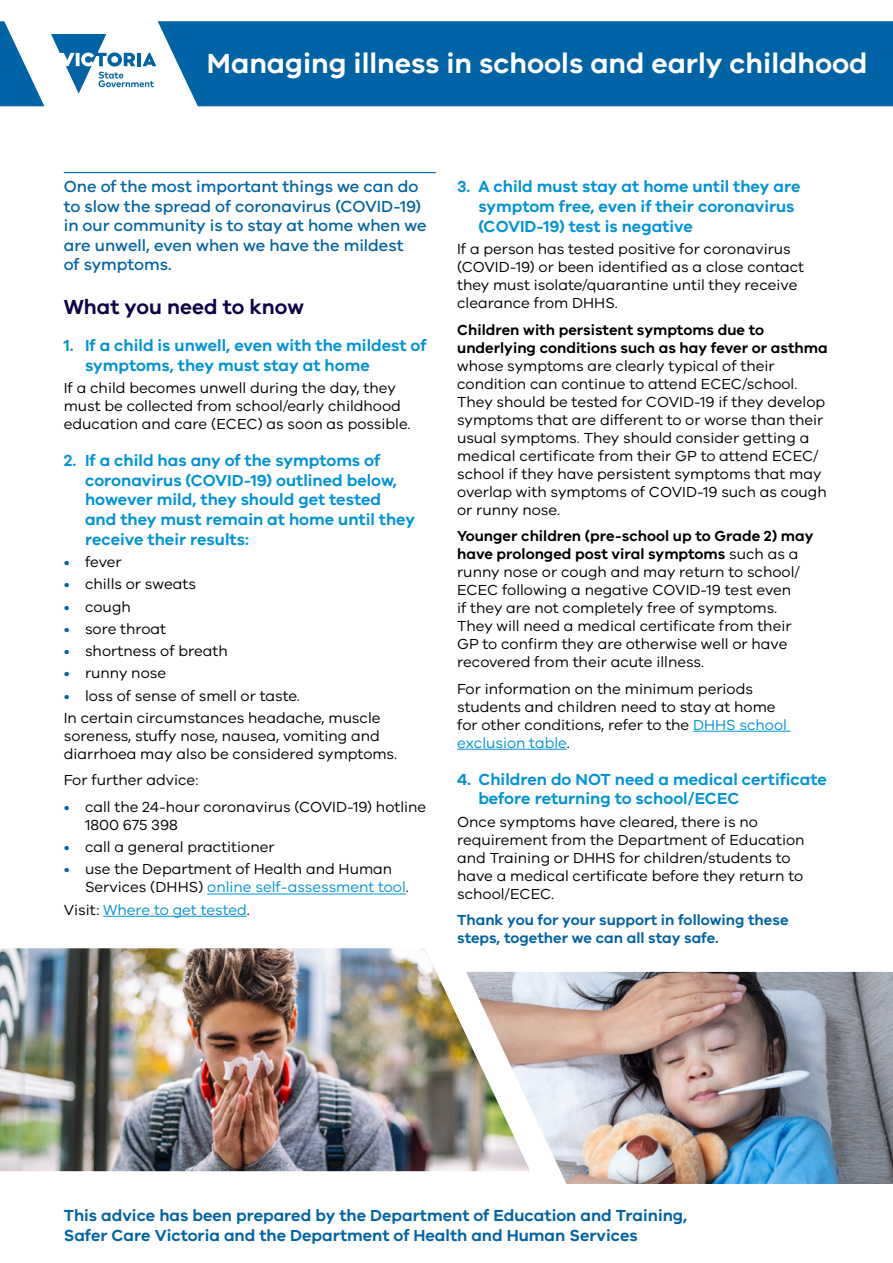
<style>
.page{position:relative;width:893px;height:1263px;background:#fff}
.page>*{position:absolute;margin:0;border:0;box-sizing:border-box;transform-origin:0 0}
.t1{font:600 28.5px "VIC";color:#fff}
.t2{font:600 21px "VIC";color:#100249}
.t3{font:600 16.5px/19.8px "VIC";color:#0093d6}
.t4{font:500 16.5px/19.5px "VIC";color:#0063a5}
.t5{font:600 16.5px/19.8px "VIC";color:#0063a5}
.t6{font:15px/18px "VIC";color:#000}
.t7{font:600 15px/18px "VIC";color:#000}
.t8{font:600 15px/18px "VIC";color:#0063a5}
.t9{font:15px "VIC";color:#0093d6}
.s1{color:#0063a5}
.s2{color:#0093d6}
.s3{color:#000}
.s4{font-weight:600}
</style>
<div class="page">
<div style="left:158px;top:21px;width:735px;height:85px;background:#0063a5"></div>
<svg style="left:0;top:21px;width:44px;height:85px"></svg>
<svg style="left:51px;top:34px;width:105px;height:60px"></svg>
<hr style="left:64px;top:172px;width:372px;height:1px;background:#0063a5">
<hr style="left:207px;top:894px;width:199px;height:1px;background:#0093d6">
<hr style="left:103px;top:916px;width:144px;height:1px;background:#0093d6">
<hr style="left:693px;top:731px;width:98px;height:1px;background:#0093d6">
<hr style="left:457px;top:749px;width:110px;height:1px;background:#0093d6">
<img style="left:0;top:948px;width:466px;height:223px">
<img style="left:466px;top:972px;width:427px;height:212px">
<h1 class="t1" style="left:207px;top:46px;width:662px">Managing illness in schools and early childhood</h1>
<p class="t4" style="left:64px;top:176px;width:364px">One of the most important things we can do to slow the spread of coronavirus (COVID-19) in our community is to stay at home when we are unwell, even when we have the mildest<br>of symptoms.</p>
<h2 class="t2" style="left:64px;top:294px;width:242px">What you need to know</h2>
<p class="t3" style="left:85px;top:335px;width:343px;text-indent:-21px">1. If a child is unwell, even with the mildest of symptoms, they must stay at home</p>
<p class="t6" style="left:64px;top:378px;width:348px">If a child becomes unwell during the day, they must be collected from school/early childhood education and care (ECEC) as soon as possible.</p>
<p class="t3" style="left:85px;top:450px;width:332px;text-indent:-21px">2. If a child has any of the symptoms of coronavirus (COVID-19) outlined below, however mild, they should get tested and they must remain at home until they receive their results:</p>
<p class="t6" style="left:64px;top:553px;width:60px"><span class="s1">•</span> fever</p>
<p class="t6" style="left:64px;top:575px;width:134px"><span class="s1">•</span> chills or sweats</p>
<p class="t6" style="left:64px;top:597px;width:69px"><span class="s1">•</span> cough</p>
<p class="t6" style="left:64px;top:619px;width:104px"><span class="s1">•</span> sore throat</p>
<p class="t6" style="left:64px;top:642px;width:166px"><span class="s1">•</span> shortness of breath</p>
<p class="t6" style="left:64px;top:664px;width:104px"><span class="s1">•</span> runny nose</p>
<p class="t6" style="left:64px;top:684px;width:318px;line-height:22.2px"><span class="s1">•</span> loss of sense of smell or taste.<br>In certain circumstances headache, muscle</p>
<p class="t6" style="left:64px;top:726px;width:335px">soreness, stuffy nose, nausea, vomiting and diarrhoea may also be considered symptoms.</p>
<p class="t6" style="left:64px;top:771px;width:136px">For further advice:</p>
<p class="t6" style="left:85px;top:797px;width:343px;text-indent:-21px"><span class="s1">•</span> call the 24-hour coronavirus (COVID-19) hotline<br>1800 675 398</p>
<p class="t6" style="left:64px;top:838px;width:212px"><span class="s1">•</span> call a general practitioner</p>
<p class="t6" style="left:85px;top:860px;width:325px;text-indent:-21px"><span class="s1">•</span> use the Department of Health and Human<br>Services (DHHS) <span class="s2">online self-assessment tool</span>.</p>
<p class="t9" style="left:64px;top:901px;width:188px"><span class="s3">Visit:</span> Where to get tested<span class="s3">.</span></p>
<p class="t3" style="left:478px;top:176px;width:324px;text-indent:-21px">3. A child must stay at home until they are symptom free, even if their coronavirus (COVID-19) test is negative</p>
<p class="t6" style="left:457px;top:240px;width:349px">If a person has tested positive for coronavirus (COVID-19) or been identified as a close contact they must isolate/quarantine until they receive clearance from DHHS.</p>
<p class="t7" style="left:457px;top:320px;width:372px">Children with persistent symptoms due to underlying conditions such as hay fever or asthma</p>
<p class="t6" style="left:457px;top:356px;width:371px">whose symptoms are clearly typical of their condition can continue to attend ECEC/school.<br>They should be tested for COVID-19 if they develop symptoms that are different to or worse than their usual symptoms. They should consider getting a medical certificate from their GP to attend ECEC/ school if they have persistent symptoms that may overlap with symptoms of COVID-19 such as cough or runny nose.</p>
<p class="t6" style="left:457px;top:527px;width:358px"><span class="s4">Younger children (pre-school up to Grade 2) may have prolonged post viral symptoms</span> such as a runny nose or cough and may return to school/ ECEC following a negative COVID-19 test even<br>if they are not completely free of symptoms.<br>They will need a medical certificate from their GP to confirm they are otherwise well or have recovered from their acute illness.</p>
<p class="t6" style="left:457px;top:679px;width:331px">For information on the minimum periods students and children need to stay at home for other conditions, refer to the <span class="s2">DHHS school exclusion table</span>.</p>
<p class="t3" style="left:478px;top:768px;width:350px;text-indent:-21px">4. Children do NOT need a medical certificate before returning to school/ECEC</p>
<p class="t6" style="left:457px;top:812px;width:349px">Once symptoms have cleared, there is no requirement from the Department of Education and Training or DHHS for children/students to have a medical certificate before they return to school/ECEC.</p>
<p class="t8" style="left:457px;top:910px;width:333px">Thank you for your support in following these steps, together we can all stay safe.</p>
<p class="t5" style="left:64px;top:1205px;width:625px">This advice has been prepared by the Department of Education and Training,<br>Safer Care Victoria and the Department of Health and Human Services</p>
</div>
